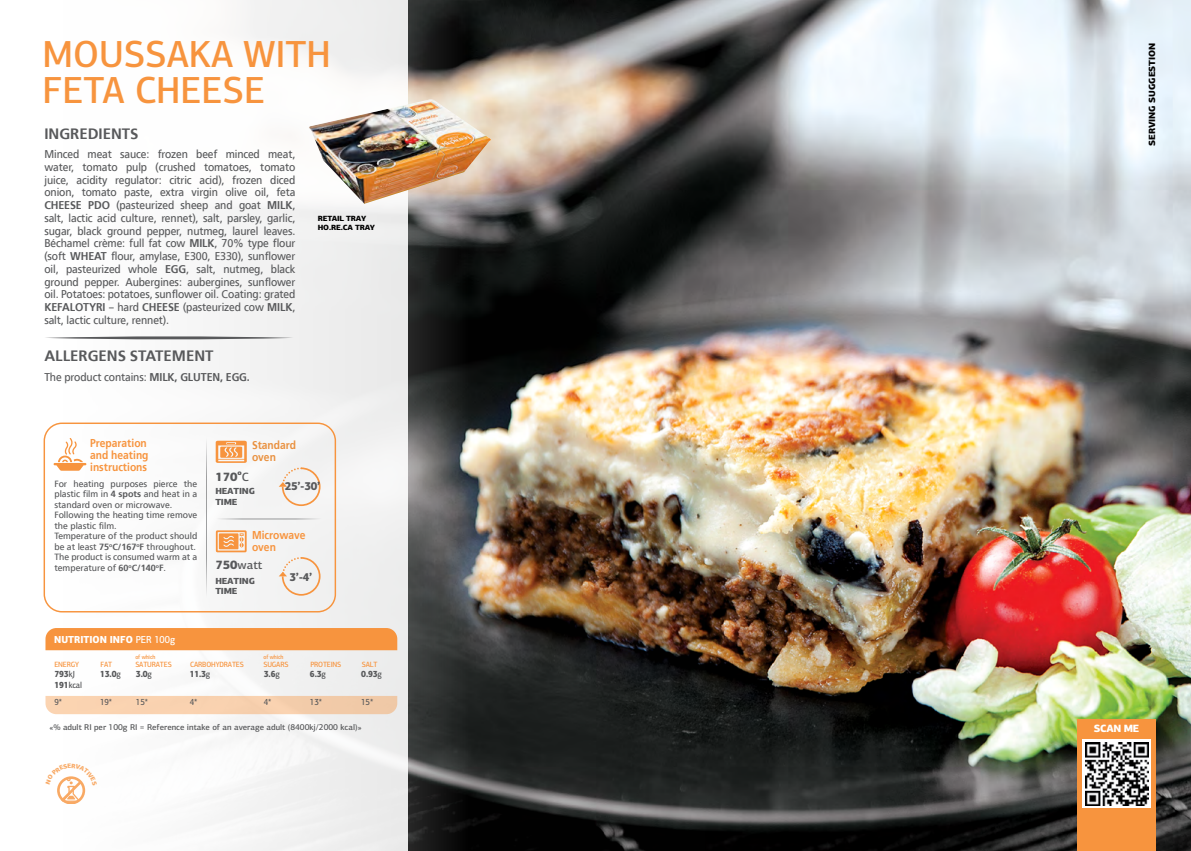
<style>
.page{position:relative;width:1191px;height:851px;background:#fff}
.page>*{position:absolute;margin:0;border:0;box-sizing:border-box;transform-origin:0 0}
.t1{font:500 37.8px "PF Centro Sans Pro";color:#f7943e;scale:.95 1}
.t2{font:700 15px "PF Catalog Poly";color:#58595b}
.t3{font:500 12px "PF Centro Sans Pro";color:#58595b}
.t4{font:900 12px "PF Centro Sans Pro";color:#58595b}
.t5{font:700 11.4px/12.3px "PF Catalog Poly";color:#f7943e;scale:.9 1}
.t6{font:700 11.4px/12.3px "PF Catalog Poly";color:#e99140;scale:.9 1}
.t7{font:11.25px/12.8px "PF Catalog Poly";letter-spacing:-.01em;color:#58595b;text-align:justify;scale:.95 1}
.t8{font:900 11.25px "PF Centro Sans Pro";color:#58595b;scale:.95 1}
.t9{font:900 10.5px "PF Centro Sans Pro";letter-spacing:-.03em;color:#fff;scale:.95 1}
.t10{font:900 10.2px "PF Centro Sans Pro";color:#fff;scale:.9 1}
.t11{font:9px/10.5px "PF Catalog Poly";color:#58595b}
.t12{font:900 9px "PF Centro Sans Pro";color:#000}
.t13{font:900 8.85px "PF Centro Sans Pro";letter-spacing:-.02em;color:#58595b;scale:.9 1}
.t14{font:500 8.85px "PF Centro Sans Pro";letter-spacing:-.02em;color:#58595b;scale:.9 1}
.t15{font:900 8.85px/10.2px "PF Centro Sans Pro";letter-spacing:-.02em;color:#58595b}
.t16{font:500 8.4px "PF Centro Sans Pro";color:#58595b}
.t17{font:500 7.65px "PF Centro Sans Pro";letter-spacing:-.02em;color:#f7943e;scale:.9 1}
.t18{font:900 7.5px "PF Centro Sans Pro";letter-spacing:-.02em;color:#000}
.t19{font:900 7.05px "PF Centro Sans Pro";color:#58595b}
.t20{font:500 6.15px "PF Centro Sans Pro";letter-spacing:-.02em;color:#f7943e;scale:.9 1}
.s1{font-weight:700}
.s2{font-weight:500}
.s3{font-weight:900}
</style>
<div class="page">
<img style="left:705px;top:0;width:486px;height:850px">
<img style="left:408px;top:0;width:297px;height:850px">
<img style="left:309px;top:99px;width:183px;height:105px">
<div style="left:1077px;top:719px;width:79px;height:131px;background:#f7943e"></div>
<svg style="left:45px;top:695px;width:352px;height:19px;background:#f6d1b1"></svg>
<div style="left:45px;top:628px;width:352px;height:22px;background:#f7943e"></div>
<div style="left:44px;top:422px;width:292px;height:190px;border:1px solid #f7943e;border-radius:18px"></div>
<svg style="left:53px;top:438px;width:33px;height:32px"></svg>
<svg style="left:216px;top:440px;width:31px;height:23px"></svg>
<svg style="left:279px;top:467px;width:41px;height:39px"></svg>
<svg style="left:206px;top:440px;width:1px;height:156px"></svg>
<svg style="left:218px;top:518px;width:103px;height:1px"></svg>
<svg style="left:216px;top:530px;width:31px;height:22px"></svg>
<svg style="left:279px;top:557px;width:41px;height:38px"></svg>
<svg style="left:46px;top:336px;width:247px;height:4px"></svg>
<svg style="left:1082px;top:739px;width:68px;height:69px"></svg>
<img style="left:1085px;top:742px;width:63px;height:63px">
<svg style="left:57px;top:776px;width:29px;height:27px"></svg>
<p class="t1" style="left:43px;top:31px;width:305px">MOUSSAKA WITH</p>
<p class="t1" style="left:43px;top:67px;width:236px">FETA CHEESE</p>
<p class="t2" style="left:44px;top:125px;width:96px">INGREDIENTS</p>
<p class="t7" style="left:44px;top:148px;width:266px">Minced meat sauce: frozen beef minced meat, water, tomato pulp (crushed tomatoes, tomato juice, acidity regulator: citric acid), frozen diced onion, tomato paste, extra virgin olive oil, feta <span class="s1">CHEESE PDO</span> (pasteurized sheep and goat <span class="s1">MILK</span>, salt, lactic acid culture, rennet), salt, parsley, garlic, sugar, black ground pepper, nutmeg, laurel leaves.<br>Béchamel crème: full fat cow <span class="s1">MILK</span>, 70% type flour (soft <span class="s1">WHEAT</span> flour, amylase, E300, E330), sunflower oil, pasteurized whole <span class="s1">EGG</span>, salt, nutmeg, black ground pepper. Aubergines: aubergines, sunflower oil. Potatoes: potatoes, sunflower oil. Coating: grated <span class="s1">KEFALOTYRI</span> – hard <span class="s1">CHEESE</span> (pasteurized cow <span class="s1">MILK</span>, salt, lactic culture, rennet).</p>
<p class="t2" style="left:44px;top:347px;width:171px">ALLERGENS STATEMENT</p>
<p class="t7" style="left:44px;top:371px;width:218px">The product contains: <span class="s1">MILK, GLUTEN, EGG.</span></p>
<p class="t18" style="left:318px;top:213px;width:50px">RETAIL TRAY</p>
<p class="t18" style="left:318px;top:222px;width:59px">HO.RE.CA TRAY</p>
<p class="t5" style="left:90px;top:436px;width:66px">Preparation and heating instructions</p>
<p class="t11" style="left:54px;top:478px;width:144px;text-align:justify">For heating purposes pierce the plastic film in <span class="s1">4 spots</span> and heat in a standard oven or microwave.</p>
<p class="t11" style="left:54px;top:510px;width:144px">Following the heating time remove the plastic film.</p>
<p class="t11" style="left:54px;top:531px;width:144px">Temperature of the product should be at least <span class="s1">75</span><sup>ο</sup><span class="s1">C/167</span><sup>o</sup><span class="s1">F</span> throughout.</p>
<p class="t11" style="left:54px;top:552px;width:144px">The product is consumed warm at a temperature of <span class="s1">60</span><sup>ο</sup><span class="s1">C/140</span><sup>o</sup><span class="s1">F</span>.</p>
<p class="t10" style="left:54px;top:632px;width:136px">NUTRITION INFO <span class="s2">PER 100g</span></p>
<p class="t6" style="left:252px;top:439px;width:51px">Standard oven</p>
<p class="t19" style="left:238px;top:468px;width:6px">ο</p>
<p class="t4" style="left:215px;top:468px;width:35px">170 <span class="s2">C</span></p>
<p class="t15" style="left:215px;top:486px;width:41px">HEATING<br>TIME</p>
<p class="t8" style="left:285px;top:479px;width:39px">25’-30’</p>
<p class="t5" style="left:252px;top:528px;width:61px">Microwave oven</p>
<p class="t15" style="left:215px;top:575px;width:41px">HEATING<br>TIME</p>
<p class="t3" style="left:215px;top:558px;width:49px"><span class="s3">750</span>watt</p>
<p class="t8" style="left:290px;top:570px;width:25px">3’-4’</p>
<p class="t20" style="left:135px;top:653px;width:24px">of which</p>
<p class="t17" style="left:135px;top:659px;width:42px">SATURATES</p>
<p class="t20" style="left:263px;top:653px;width:24px">of which</p>
<p class="t17" style="left:263px;top:659px;width:29px">SUGARS</p>
<p class="t17" style="left:54px;top:659px;width:29px">ENERGY</p>
<p class="t17" style="left:100px;top:659px;width:15px">FAT</p>
<p class="t17" style="left:190px;top:659px;width:61px">CARBOHYDRATES</p>
<p class="t17" style="left:310px;top:659px;width:36px">PROTEINS</p>
<p class="t17" style="left:362px;top:659px;width:19px">SALT</p>
<p class="t13" style="left:55px;top:667px;width:24px">793<span class="s2">kJ</span></p>
<p class="t14" style="left:55px;top:679px;width:32px"><span class="s3">191</span>kcal</p>
<p class="t14" style="left:55px;top:696px;width:10px">9*</p>
<p class="t14" style="left:100px;top:696px;width:15px">19*</p>
<p class="t14" style="left:136px;top:696px;width:15px">15*</p>
<p class="t14" style="left:190px;top:696px;width:10px">4*</p>
<p class="t14" style="left:264px;top:696px;width:10px">4*</p>
<p class="t14" style="left:310px;top:696px;width:15px">13*</p>
<p class="t14" style="left:361px;top:696px;width:15px">15*</p>
<p class="t13" style="left:100px;top:667px;width:25px">13.0<span class="s2">g</span></p>
<p class="t13" style="left:136px;top:667px;width:19px">3.0<span class="s2">g</span></p>
<p class="t13" style="left:190px;top:667px;width:25px">11.3<span class="s2">g</span></p>
<p class="t13" style="left:264px;top:667px;width:19px">3.6<span class="s2">g</span></p>
<p class="t13" style="left:310px;top:667px;width:19px">6.3<span class="s2">g</span></p>
<p class="t13" style="left:361px;top:667px;width:25px">0.93<span class="s2">g</span></p>
<p class="t16" style="left:50px;top:721px;width:313px">«% adult RI per 100g RI = Reference intake of an average adult (8400kj/2000 kcal)»</p>
<p class="t12" style="left:1146px;top:146px;width:105px;rotate:-90deg">SERVING SUGGESTION</p>
<p class="t9" style="left:1093px;top:721px;width:49px">SCAN ME</p>
</div>
